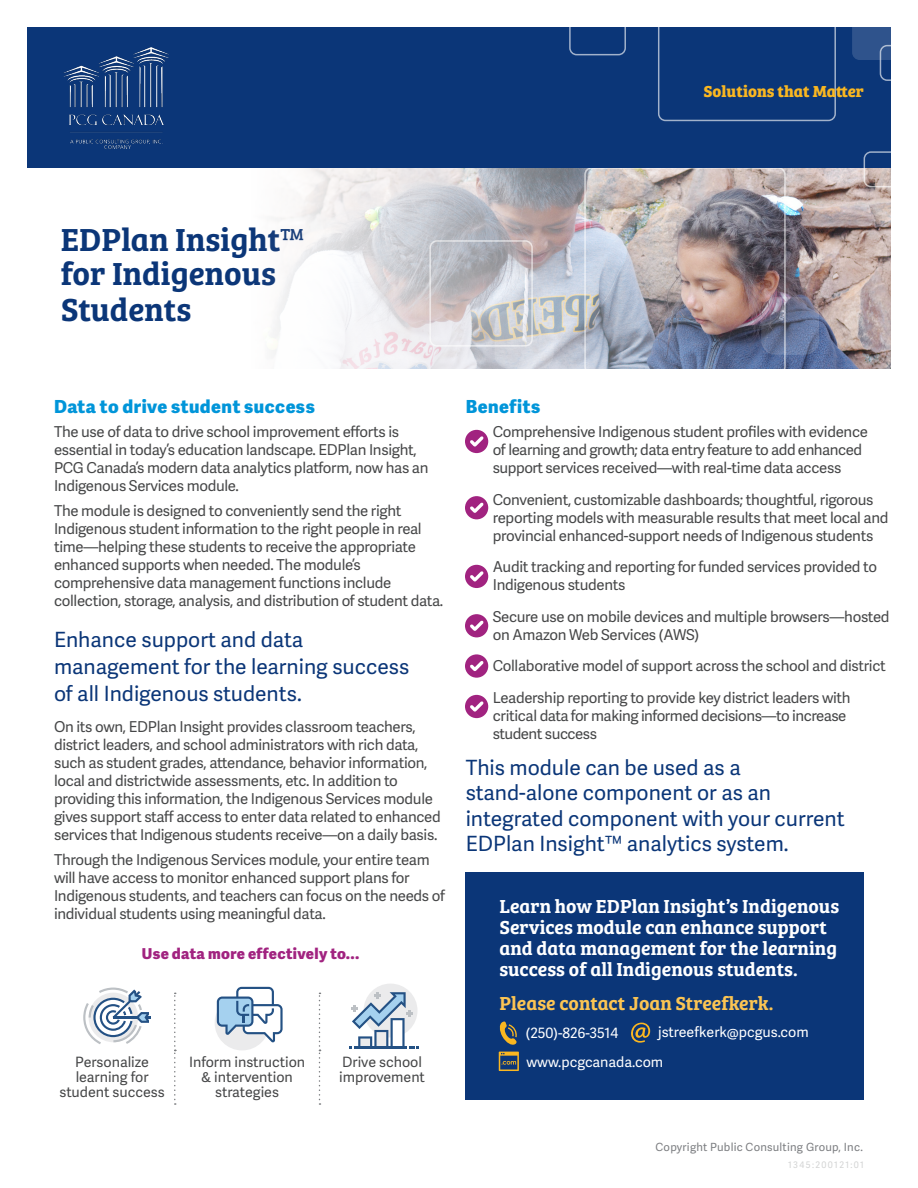
<style>
.page{position:relative;width:918px;height:1188px;background:#fff}
.page>*{position:absolute;margin:0;border:0;box-sizing:border-box;transform-origin:0 0}
.t1{font:33px/34.8px "Bree Serif Sb";color:#0b3678}
.Call_Outs{font:21px/25.5px "Adelle Sans";color:#0b3678}
.Contact_Us_Today{font:19.5px/21px "Bree Serif Sb";color:#fff}
.Contact_Us_Today-2{font:19.5px "Bree Serif Sb";color:#fcc553}
.Header_1{font:18px "Adelle Sans Eb";letter-spacing:.03em;color:#0095d9}
.t2{font:700 16.5px "Bree Serif";color:#fab721}
.Header_1-2{font:15px/18px "Adelle Sans";letter-spacing:-.02em;color:#464748}
.Header_2{font:15px "Adelle Sans Eb";letter-spacing:.025em;color:#a12380}
.Body_Copy{font:14.25px/15px "Adelle Sans";color:#464748;text-align:center}
.t3{font:14.25px "Adelle Sans";color:#fff}
.t4{font:11.25px "Adelle Sans";letter-spacing:.02em;color:#7c7e81}
.MKT_CODE{font:9px "Adelle Sans";letter-spacing:.15em;color:#d2d3d3}
.s1{font-family:"Bree Serif Lt"}
</style>
<div class="page">
<div style="left:465px;top:430px;width:23px;height:23px;background:#a12380;border-radius:50%"></div>
<svg style="left:470px;top:436px;width:14px;height:11px"></svg>
<div style="left:465px;top:496px;width:23px;height:23px;background:#a12380;border-radius:50%"></div>
<svg style="left:470px;top:503px;width:14px;height:10px"></svg>
<div style="left:465px;top:565px;width:23px;height:23px;background:#a12380;border-radius:50%"></div>
<svg style="left:470px;top:571px;width:14px;height:10px"></svg>
<div style="left:465px;top:614px;width:23px;height:23px;background:#a12380;border-radius:50%"></div>
<svg style="left:470px;top:621px;width:14px;height:10px"></svg>
<div style="left:465px;top:654px;width:23px;height:24px;background:#a12380;border-radius:50%"></div>
<svg style="left:470px;top:661px;width:14px;height:10px"></svg>
<div style="left:465px;top:695px;width:23px;height:23px;background:#a12380;border-radius:50%"></div>
<svg style="left:470px;top:701px;width:14px;height:11px"></svg>
<svg style="left:174px;top:993px;width:2px;height:112px"></svg>
<svg style="left:319px;top:993px;width:2px;height:112px"></svg>
<hr style="left:113px;top:1016px;width:38px;height:3px;background:#245184">
<svg style="left:83px;top:988px;width:66px;height:56px"></svg>
<div style="left:364px;top:984px;width:54px;height:53px;background:#ebebec;border-radius:50%"></div>
<svg style="left:350px;top:992px;width:69px;height:56px"></svg>
<div style="left:215px;top:995px;width:55px;height:55px;background:#ebebec;border-radius:50%"></div>
<svg style="left:217px;top:987px;width:66px;height:55px"></svg>
<svg style="left:858px;top:167px;width:33px;height:202px;background:#b6a5a3"></svg>
<img style="left:27px;top:167px;width:831px;height:202px">
<div style="left:429px;top:240px;width:104px;height:107px;border:2px solid #fff;border-radius:7px"></div>
<div style="left:584px;top:167px;width:202px;height:207px;border:2px solid #fff;border-radius:7px"></div>
<svg style="left:762px;top:298px;width:56px;height:56px;background:#6d7594"></svg>
<div style="left:761px;top:297px;width:58px;height:58px;border:2px solid #fff;border-radius:13px"></div>
<svg style="left:495px;top:311px;width:58px;height:57px;background:#cfd1d5"></svg>
<div style="left:495px;top:310px;width:59px;height:59px;border:2px solid #fff;border-radius:14px"></div>
<svg style="left:866px;top:232px;width:38px;height:38px"></svg>
<div style="left:865px;top:231px;width:40px;height:40px;border:2px solid #fff;border-radius:7px"></div>
<div style="left:27px;top:27px;width:864px;height:140px;background:#0b3678"></div>
<svg style="left:569px;top:27px;width:57px;height:28px"></svg>
<svg style="left:658px;top:27px;width:178px;height:94px"></svg>
<div style="left:864px;top:151px;width:36px;height:36px;border:2px solid #fff;border-radius:7px"></div>
<div style="left:880px;top:45px;width:36px;height:36px;border:2px solid #fff;border-radius:7px"></div>
<svg style="left:853px;top:2px;width:57px;height:57px"></svg>
<div style="left:852px;top:1px;width:59px;height:59px;border:2px solid #fff;border-radius:7px"></div>
<div style="left:466px;top:873px;width:398px;height:227px;background:#0b3678"></div>
<svg style="left:499px;top:1022px;width:18px;height:23px"></svg>
<svg style="left:631px;top:1023px;width:19px;height:20px"></svg>
<svg style="left:499px;top:1052px;width:20px;height:19px"></svg>
<img style="left:63px;top:47px;width:106px;height:102px">
<p class="t2" style="left:704px;top:78px;width:162px">Solutions that Matter</p>
<h1 class="t1" style="left:61px;top:220px;width:244px">EDPlan Insight<span class="s1">™ </span>for Indigenous<br>Students</h1>
<p class="Header_1" style="left:54px;top:393px;width:262px">Data to drive student success</p>
<p class="Header_1-2" style="left:54px;top:423px;width:376px">The use of data to drive school improvement efforts is essential in today’s education landscape. EDPlan Insight, PCG Canada’s modern data analytics platform, now has an Indigenous Services module.</p>
<p class="Header_1-2" style="left:54px;top:501px;width:391px">The module is designed to conveniently send the right Indigenous student information to the right people in real time—helping these students to receive the appropriate enhanced supports when needed. The module’s comprehensive data management functions include collection, storage, analysis, and distribution of student data.</p>
<p class="Call_Outs" style="left:54px;top:625px;width:357px;line-height:27px">Enhance support and data management for the learning success of all Indigenous students.</p>
<p class="Header_1-2" style="left:54px;top:717px;width:388px">On its own, EDPlan Insight provides classroom teachers, district leaders, and school administrators with rich data, such as student grades, attendance, behavior information, local and districtwide assessments, etc. In addition to providing this information, the Indigenous Services module gives support staff access to enter data related to enhanced services that Indigenous students receive—on a daily basis.</p>
<p class="Header_1-2" style="left:54px;top:850px;width:393px">Through the Indigenous Services module, your entire team will have access to monitor enhanced support plans for Indigenous students, and teachers can focus on the needs of individual students using meaningful data.</p>
<p class="Header_2" style="left:142px;top:943px;width:219px">Use data more effectively to...</p>
<p class="Body_Copy" style="left:60px;top:1054px;width:107px">Personalize learning for student success</p>
<p class="Body_Copy" style="left:189px;top:1054px;width:118px">Inform instruction &amp; intervention strategies</p>
<p class="Body_Copy" style="left:339px;top:1054px;width:87px;text-align:left">Drive school improvement</p>
<p class="Header_1" style="left:466px;top:393px;width:76px">Benefits</p>
<p class="Header_1-2" style="left:493px;top:423px;width:377px">Comprehensive Indigenous student profiles with evidence of learning and growth; data entry feature to add enhanced support services received—with real-time data access</p>
<p class="Header_1-2" style="left:493px;top:490px;width:397px">Convenient, customizable dashboards; thoughtful, rigorous reporting models with measurable results that meet local and provincial enhanced-support needs of Indigenous students</p>
<p class="Header_1-2" style="left:493px;top:558px;width:386px">Audit tracking and reporting for funded services provided to<br>Indigenous students</p>
<p class="Header_1-2" style="left:493px;top:607px;width:398px">Secure use on mobile devices and multiple browsers—hosted on Amazon Web Services (AWS)</p>
<p class="Header_1-2" style="left:493px;top:657px;width:395px">Collaborative model of support across the school and district</p>
<p class="Header_1-2" style="left:493px;top:688px;width:359px">Leadership reporting to provide key district leaders with critical data for making informed decisions—to increase student success</p>
<p class="Call_Outs" style="left:466px;top:754px;width:381px">This module can be used as a stand-alone component or as an integrated component with your current EDPlan Insight™ analytics system.</p>
<p class="Contact_Us_Today" style="left:500px;top:894px;width:341px">Learn how EDPlan Insight’s Indigenous Services module can enhance support and data management for the learning success of all Indigenous students.</p>
<p class="Contact_Us_Today-2" style="left:500px;top:988px;width:275px">Please contact Joan Streefkerk.</p>
<p class="t3" style="left:526px;top:1022px;width:94px">(250)-826-3514</p>
<p class="t3" style="left:658px;top:1022px;width:152px">jstreefkerk@pcgus.com</p>
<p class="t3" style="left:526px;top:1051px;width:138px">www.pcgcanada.com</p>
<p class="t4" style="left:656px;top:1139px;width:209px">Copyright Public Consulting Group, Inc.</p>
<p class="MKT_CODE" style="left:788px;top:1158px;width:77px">1345:200121:01</p>
</div>
